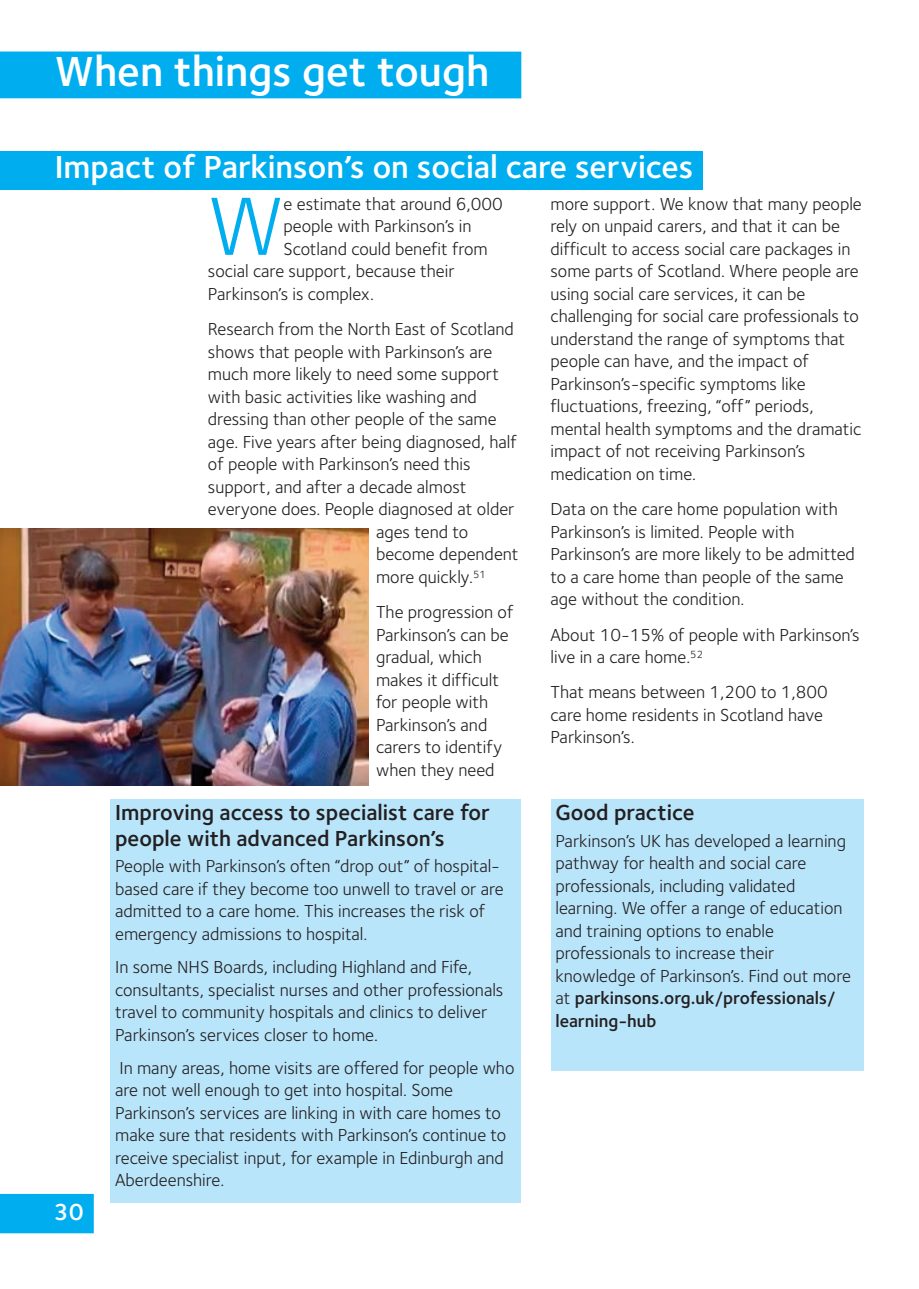
<style>
.page{position:relative;width:919px;height:1289px;background:#fff}
.page>*{position:absolute;margin:0;border:0;box-sizing:border-box;transform-origin:0 0}
.t1{font:85.5px "Foundry Sterling";color:#00aeef}
.t2{font:600 43.5px "Foundry Sterling";color:#fff}
.t3{font:600 33px "Foundry Sterling";color:#fff}
.t4{font:600 24px "Foundry Sterling";color:#fff}
.t5{font:600 22.5px/25.5px "Foundry Sterling";color:#231f20}
.t6{font:18px/22.5px "Foundry Sterling";color:#231f20}
.s1{font-weight:600}
</style>
<div class="page">
<div style="left:0;top:51px;width:521px;height:47px;background:#00aeef"></div>
<div style="left:0;top:151px;width:702px;height:38px;background:#00aeef"></div>
<div style="left:0;top:1193px;width:94px;height:40px;background:#00aeef"></div>
<div style="left:551px;top:799px;width:312px;height:271px;background:#b9e5fa"></div>
<div style="left:111px;top:799px;width:410px;height:403px;background:#b9e5fa"></div>
<img style="left:0;top:528px;width:368px;height:257px">
<h2 class="t2" style="left:55px;top:46px;width:436px">When things get tough</h2>
<h3 class="t3" style="left:55px;top:147px;width:640px">Impact of Parkinson’s on social care services</h3>
<h3 class="t4" style="left:54px;top:1197px;width:32px">30</h3>
<h1 class="t1" style="left:208px;top:177px;width:77px">W</h1>
<p class="t6" style="left:283px;top:192px;width:221px">e estimate that around 6,000</p>
<p class="t6" style="left:283px;top:215px;width:189px">people with Parkinson’s in</p>
<p class="t6" style="left:283px;top:237px;width:206px">Scotland could benefit from</p>
<p class="t6" style="left:208px;top:260px;width:248px">social care support, because their</p>
<p class="t6" style="left:208px;top:282px;width:168px">Parkinson’s is complex.</p>
<p class="t6" style="left:208px;top:318px;width:307px">Research from the North East of Scotland</p>
<p class="t6" style="left:208px;top:340px;width:286px">shows that people with Parkinson’s are</p>
<p class="t6" style="left:208px;top:363px;width:292px">much more likely to need some support</p>
<p class="t6" style="left:208px;top:385px;width:270px">with basic activities like washing and</p>
<p class="t6" style="left:208px;top:408px;width:290px">dressing than other people of the same</p>
<p class="t6" style="left:208px;top:430px;width:310px">age. Five years after being diagnosed, half</p>
<p class="t6" style="left:208px;top:453px;width:264px">of people with Parkinson’s need this</p>
<p class="t6" style="left:208px;top:475px;width:260px">support, and after a decade almost</p>
<p class="t6" style="left:208px;top:498px;width:308px">everyone does. People diagnosed at older</p>
<p class="t6" style="left:376px;top:520px;width:94px">ages tend to</p>
<p class="t6" style="left:376px;top:543px;width:144px">become dependent</p>
<p class="t6" style="left:376px;top:565px;width:111px">more quickly.<sup>51</sup></p>
<p class="t6" style="left:376px;top:600px;width:139px">The progression of<br>Parkinson’s can be gradual, which makes it difficult for people with<br>Parkinson’s and carers to identify when they need</p>
<p class="t5" style="left:115px;top:799px;width:376px">Improving access to specialist care for people with advanced Parkinson’s</p>
<p class="t6" style="left:115px;top:855px;width:390px">People with Parkinson’s often “drop out” of hospital&shy;based care if they become too unwell to travel or are admitted to a care home. This increases the risk of emergency admissions to hospital.</p>
<p class="t6" style="left:115px;top:955px;width:390px">In some NHS Boards, including Highland and Fife, consultants, specialist nurses and other professionals travel to community hospitals and clinics to deliver Parkinson’s services closer to home.</p>
<p class="t6" style="left:115px;top:1056px;width:401px">In many areas, home visits are offered for people who are not well enough to get into hospital. Some Parkinson’s services are linking in with care homes to make sure that residents with Parkinson’s continue to receive specialist input, for example in Edinburgh and Aberdeenshire.</p>
<p class="t6" style="left:550px;top:192px;width:313px">more support. We know that many people rely on unpaid carers, and that it can be difficult to access social care packages in some parts of Scotland. Where people are using social care services, it can be challenging for social care professionals to understand the range of symptoms that people can have, and the impact of Parkinson’s-specific symptoms like fluctuations, freezing, “off” periods, mental health symptoms and the dramatic impact of not receiving Parkinson’s medication on time.</p>
<p class="t6" style="left:550px;top:498px;width:306px">Data on the care home population with Parkinson’s is limited. People with Parkinson’s are more likely to be admitted to a care home than people of the same age without the condition.</p>
<p class="t6" style="left:550px;top:623px;width:311px">About 10-15% of people with Parkinson’s live in a care home.<sup>52</sup></p>
<p class="t6" style="left:550px;top:681px;width:279px">That means between 1,200 to 1,800 care home residents in Scotland have<br>Parkinson’s.</p>
<p class="t5" style="left:555px;top:799px;width:140px">Good practice</p>
<p class="t6" style="left:555px;top:829px;width:297px">Parkinson’s UK has developed a learning pathway for health and social care professionals, including validated learning. We offer a range of education and training options to enable professionals to increase their knowledge of Parkinson’s. Find out more at <span class="s1">parkinsons.org.uk/professionals/ learning-hub</span></p>
</div>
